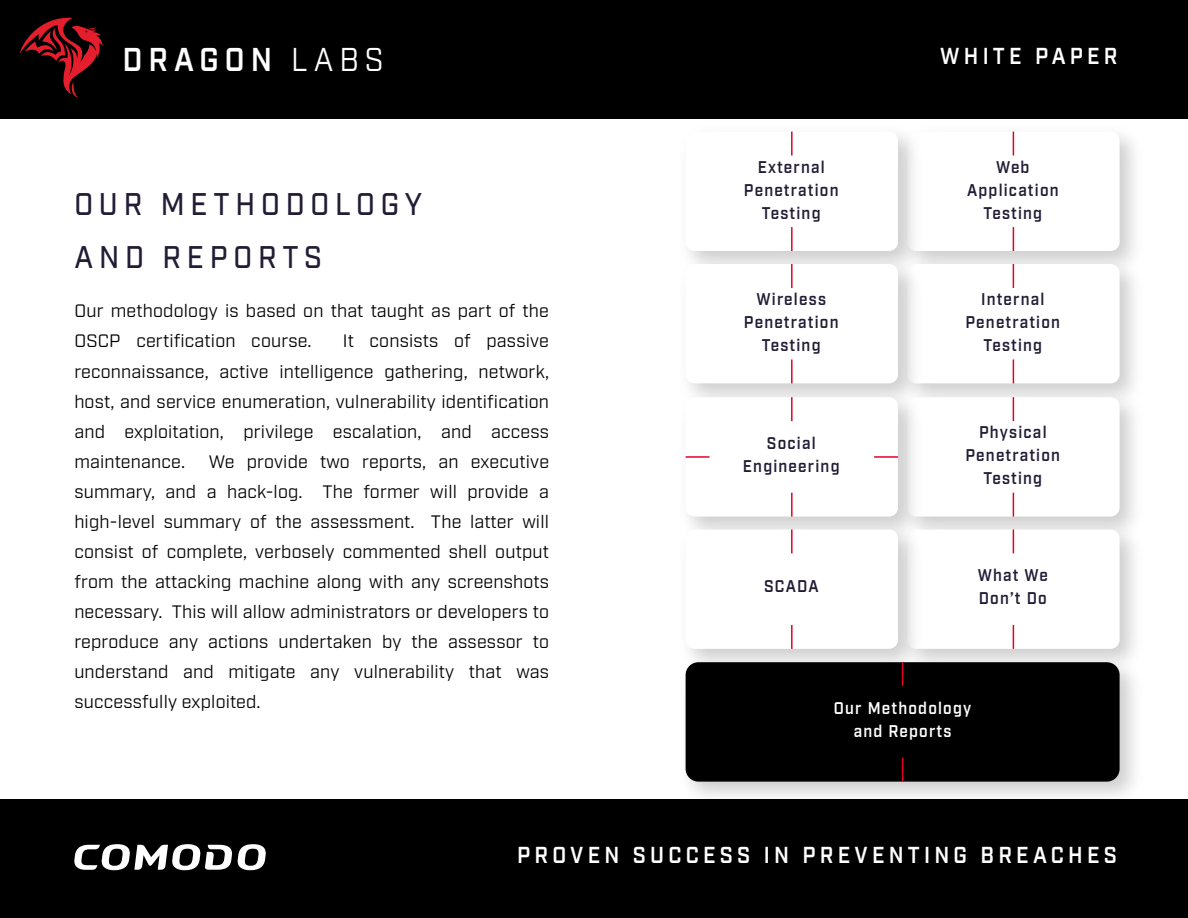
<style>
.page{position:relative;width:1188px;height:918px;background:#fff}
.page>*{position:absolute;margin:0;border:0;box-sizing:border-box;transform-origin:0 0}
.t1{font:600 33px "Industry";letter-spacing:.2em;color:#fff;scale:.91 1}
.t2{font:500 31.35px/52.5px "Industry";letter-spacing:.205em;color:#221c35;scale:.91 1}
.t3{font:600 23.1px "Industry";letter-spacing:.2em;color:#fff;scale:.91 1}
.t4{font:18px/30px "Industry";letter-spacing:.01em;color:#000;text-align:justify}
.t5{font:600 16.95px/23.1px "Industry";letter-spacing:.08em;color:#221c35;text-align:center;scale:.91 1}
.t6{font:600 16.95px/23.1px "Industry";letter-spacing:.08em;color:#fff;text-align:center;scale:.91 1}
.s1{font-weight:400}
</style>
<div class="page">
<img style="left:930px;top:118px;width:222px;height:132px">
<div style="left:907px;top:132px;width:213px;height:119px;background:#fff;border-radius:9px"></div>
<svg style="left:1013px;top:132px;width:1px;height:24px"></svg>
<svg style="left:1013px;top:227px;width:1px;height:23px"></svg>
<img style="left:930px;top:250px;width:205px;height:133px">
<div style="left:907px;top:264px;width:213px;height:119px;background:#fff;border-radius:9px"></div>
<svg style="left:1013px;top:264px;width:1px;height:24px"></svg>
<svg style="left:1013px;top:359px;width:1px;height:24px"></svg>
<svg style="left:1013px;top:397px;width:1px;height:24px"></svg>
<svg style="left:1013px;top:493px;width:1px;height:23px"></svg>
<img style="left:930px;top:516px;width:208px;height:132px">
<div style="left:907px;top:529px;width:213px;height:120px;background:#fff;border-radius:9px"></div>
<svg style="left:1013px;top:529px;width:1px;height:24px"></svg>
<svg style="left:1013px;top:625px;width:1px;height:23px"></svg>
<img style="left:672px;top:118px;width:258px;height:132px">
<div style="left:686px;top:132px;width:212px;height:119px;background:#fff;border-radius:9px"></div>
<hr style="left:791px;top:132px;width:2px;height:24px;background:#e2002b">
<hr style="left:791px;top:227px;width:2px;height:24px;background:#e2002b">
<img style="left:689px;top:250px;width:241px;height:133px">
<div style="left:686px;top:264px;width:212px;height:119px;background:#fff;border-radius:9px"></div>
<hr style="left:791px;top:264px;width:2px;height:24px;background:#e2002b">
<hr style="left:791px;top:359px;width:2px;height:24px;background:#e2002b">
<div style="left:686px;top:397px;width:212px;height:120px;background:#fff;border-radius:9px"></div>
<hr style="left:791px;top:397px;width:2px;height:24px;background:#e2002b">
<hr style="left:791px;top:493px;width:2px;height:24px;background:#e2002b">
<hr style="left:874px;top:456px;width:24px;height:2px;background:#e2002b">
<hr style="left:686px;top:456px;width:24px;height:2px;background:#e2002b">
<img style="left:689px;top:516px;width:241px;height:132px">
<div style="left:686px;top:529px;width:212px;height:120px;background:#fff;border-radius:9px"></div>
<hr style="left:791px;top:529px;width:2px;height:24px;background:#e2002b">
<hr style="left:791px;top:625px;width:2px;height:24px;background:#e2002b">
<img style="left:672px;top:648px;width:480px;height:152px">
<div style="left:686px;top:662px;width:434px;height:120px;background:#000;border-radius:13px"></div>
<svg style="left:902px;top:662px;width:1px;height:24px"></svg>
<svg style="left:902px;top:758px;width:1px;height:24px"></svg>
<div style="left:0;top:0;width:1188px;height:118px;background:#000"></div>
<div style="left:0;top:800px;width:1188px;height:118px;background:#000"></div>
<svg style="left:74px;top:844px;width:192px;height:26px"></svg>
<svg style="left:20px;top:17px;width:83px;height:81px"></svg>
<h1 class="t1" style="left:123px;top:40px;width:288px">DRAGON <span class="s1">LABS</span></h1>
<p class="t3" style="left:940px;top:42px;width:196px">WHITE PAPER</p>
<h2 class="t2" style="left:74px;top:179px;width:383px">OUR METHODOLOGY<br>AND REPORTS</h2>
<p class="t4" style="left:74px;top:297px;width:476px">Our methodology is based on that taught as part of the<br>OSCP certification course.</p>
<p class="t4" style="left:74px;top:327px;width:476px;text-indent:268px">It consists of passive reconnaissance, active intelligence gathering, network, host, and service enumeration, vulnerability identification and exploitation, privilege escalation, and access maintenance.</p>
<p class="t4" style="left:74px;top:447px;width:476px;text-indent:134px">We provide two reports, an executive summary, and a hack-log. The former will provide a high-level summary of the assessment. The latter will consist of complete, verbosely commented shell output from the attacking machine along with any screenshots necessary. This will allow administrators or developers to reproduce any actions undertaken by the assessor to understand and mitigate any vulnerability that was successfully exploited.</p>
<p class="t5" style="left:744px;top:156px;width:105px">External<br>Penetration<br>Testing</p>
<p class="t5" style="left:744px;top:288px;width:105px">Wireless<br>Penetration<br>Testing</p>
<p class="t5" style="left:743px;top:432px;width:108px">Social<br>Engineering</p>
<p class="t5" style="left:764px;top:575px;width:61px">SCADA</p>
<p class="t5" style="left:967px;top:156px;width:102px">Web<br>Application<br>Testing</p>
<p class="t5" style="left:966px;top:288px;width:105px">Internal<br>Penetration<br>Testing</p>
<p class="t5" style="left:966px;top:421px;width:105px">Physical<br>Penetration<br>Testing</p>
<p class="t5" style="left:978px;top:564px;width:78px;text-align:left">What We<br>Don’t Do</p>
<p class="t6" style="left:834px;top:697px;width:153px">Our Methodology and Reports</p>
<p class="t3" style="left:517px;top:842px;width:661px">PROVEN SUCCESS IN PREVENTING BREACHES</p>
</div>
